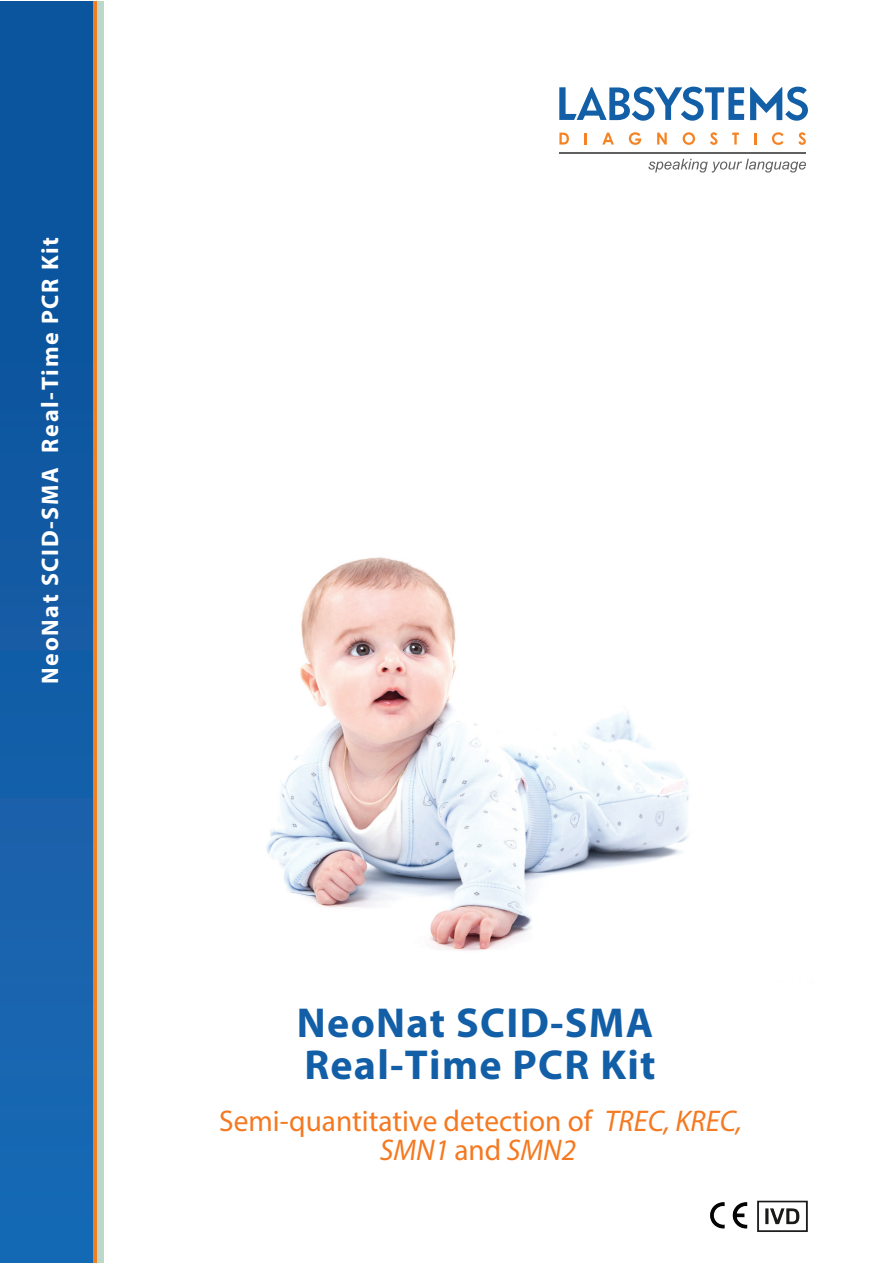
<style>
.page{position:relative;width:893px;height:1263px;background:#fff}
.page>*{position:absolute;margin:0;border:0;box-sizing:border-box;transform-origin:0 0}
.t1{font:700 42px/42px "Myriad Pro";letter-spacing:.03em;color:#125fa7}
.t2{font:30px/28.5px "Myriad Pro";color:#f47921;text-align:center}
.t3{font:700 24px "Myriad Pro";letter-spacing:.07em;color:#fff}
.s1{font-style:italic}
</style>
<div class="page">
<div style="left:0;top:2px;width:94px;height:1261px;background:linear-gradient(to right,#125da7,#125da7)"></div>
<svg style="left:94px;top:2px;width:4px;height:1261px;background:#e3954c"></svg>
<svg style="left:750px;top:87px;width:58px;height:34px"></svg>
<svg style="left:559px;top:133px;width:10px;height:12px"></svg>
<svg style="left:585px;top:133px;width:2px;height:12px"></svg>
<svg style="left:602px;top:133px;width:12px;height:12px"></svg>
<svg style="left:629px;top:132px;width:12px;height:13px"></svg>
<svg style="left:657px;top:133px;width:10px;height:12px"></svg>
<svg style="left:683px;top:132px;width:12px;height:13px"></svg>
<svg style="left:710px;top:132px;width:7px;height:13px"></svg>
<svg style="left:732px;top:133px;width:7px;height:12px"></svg>
<svg style="left:754px;top:133px;width:2px;height:12px"></svg>
<svg style="left:772px;top:132px;width:12px;height:13px"></svg>
<svg style="left:798px;top:132px;width:8px;height:13px"></svg>
<svg style="left:648px;top:159px;width:158px;height:14px"></svg>
<svg style="left:559px;top:87px;width:185px;height:34px"></svg>
<hr style="left:560px;top:152px;width:246px;height:1px;background:#615f60">
<div style="left:98px;top:2px;width:6px;height:1261px;background:#bdd7ca"></div>
<img style="left:757px;top:1200px;width:51px;height:32px">
<img style="left:710px;top:1202px;width:38px;height:27px">
<img style="left:266px;top:557px;width:423px;height:394px">
<p class="t3" style="left:34px;top:684px;width:449px;rotate:-90deg">NeoNat SCID-SMA Real-Time PCR Kit</p>
<h1 class="t1" style="left:297px;top:1000px;width:360px">NeoNat SCID-SMA<br>Real-Time PCR Kit</h1>
<p class="t2" style="left:219px;top:1107px;width:524px">Semi-quantitative detection of <span class="s1">TREC, KREC,<br>SMN1</span> and <span class="s1">SMN2</span></p>
</div>
